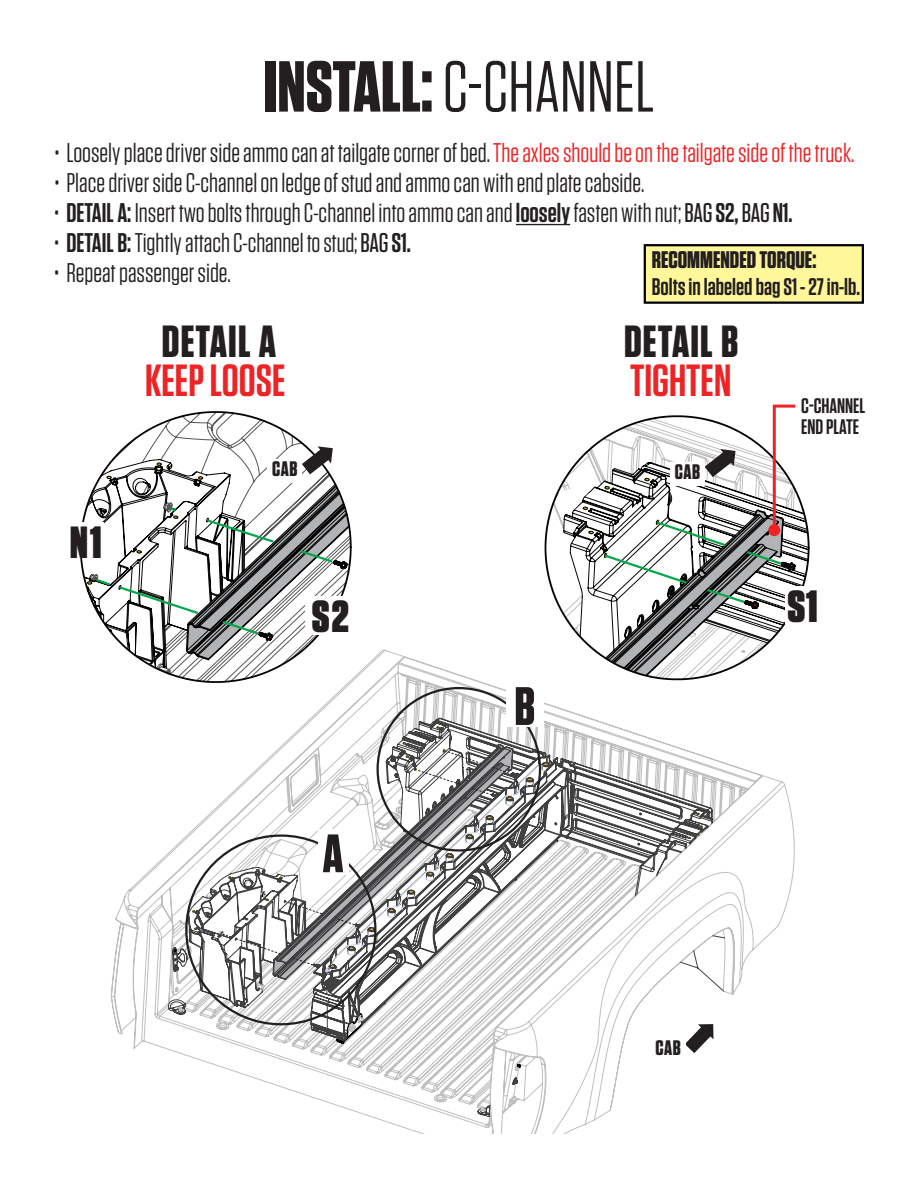
<style>
.page{position:relative;width:918px;height:1188px;background:#fff}
.page>*{position:absolute;margin:0;border:0;box-sizing:border-box;transform-origin:0 0}
.t1{font:72px "Tungsten";color:#231f20}
.t2{font:700 54px "Tungsten";color:#231f20}
.t3{font:600 45px "Tungsten";color:#ed2325}
.t4{font:700 45px "Tungsten";letter-spacing:.025em;color:#231f20}
.t5{font:900 45px "Tungsten";color:#231f20}
.t6{font:27px "Tungsten";color:#231f20}
.t7{font:600 24px "Tungsten";color:#231f20}
.t8{font:700 24px "Tungsten";color:#231f20}
.t9{font:600 21px/21px "Tungsten";color:#231f20}
.t10{font:700 21px "Tungsten";letter-spacing:.02em;color:#231f20}
.s1{font-weight:700}
.s2{color:#ed2325}
.s3{font-weight:600}
.s4{font-weight:500}
</style>
<div class="page">
<svg style="left:111px;top:649px;width:684px;height:485px"></svg>
<svg style="left:168px;top:718px;width:557px;height:401px"></svg>
<svg style="left:348px;top:1023px;width:7px;height:9px"></svg>
<svg style="left:325px;top:764px;width:221px;height:209px"></svg>
<hr style="left:516px;top:224px;width:54px;height:1px;background:#231f20">
<svg style="left:111px;top:411px;width:242px;height:273px"></svg>
<svg style="left:80px;top:459px;width:270px;height:210px"></svg>
<svg style="left:225px;top:411px;width:128px;height:23px"></svg>
<div style="left:318px;top:829px;width:30px;height:45px;background:#fff"></div>
<div style="left:506px;top:682px;width:37px;height:45px;background:#fff"></div>
<div style="left:306px;top:596px;width:49px;height:38px;background:#fff"></div>
<div style="left:67px;top:522px;width:37px;height:36px;background:#fff"></div>
<div style="left:651px;top:1038px;width:34px;height:24px;background:#fff"></div>
<svg style="left:292px;top:957px;width:28px;height:12px"></svg>
<svg style="left:220px;top:932px;width:61px;height:23px"></svg>
<svg style="left:337px;top:918px;width:19px;height:8px"></svg>
<svg style="left:284px;top:900px;width:39px;height:15px"></svg>
<svg style="left:262px;top:891px;width:7px;height:6px"></svg>
<svg style="left:414px;top:750px;width:105px;height:47px"></svg>
<div style="left:644px;top:244px;width:220px;height:60px;background:#fff79a;border:2px solid #000"></div>
<svg style="left:682px;top:1017px;width:39px;height:39px"></svg>
<svg style="left:87px;top:440px;width:261px;height:220px"></svg>
<svg style="left:537px;top:404px;width:273px;height:282px"></svg>
<h1 class="t1" style="left:264px;top:50px;width:392px"><span class="s1">INSTALL:</span> C-CHANNEL</h1>
<p class="t6" style="left:54px;top:139px;width:802px">• Loosely place driver side ammo can at tailgate corner of bed. <span class="s2">The axles should be on the tailgate side of the truck.</span></p>
<p class="t6" style="left:54px;top:169px;width:592px">• Place driver side C-channel on ledge of stud and ammo can with end plate cabside.</p>
<p class="t6" style="left:54px;top:199px;width:740px">• <span class="s3">DETAIL A:</span> Insert two bolts through C-channel into ammo can and <span class="s3">loosely</span> fasten with nut; <span class="s4">BAG</span> <span class="s3">S2,</span> <span class="s4">BAG</span> <span class="s3">N1.</span></p>
<p class="t6" style="left:54px;top:229px;width:359px">• <span class="s3">DETAIL B:</span> Tightly attach C-channel to stud; <span class="s4">BAG</span> <span class="s3">S1.</span></p>
<p class="t6" style="left:54px;top:259px;width:178px">• Repeat passenger side.</p>
<p class="t8" style="left:652px;top:247px;width:166px">RECOMMENDED TORQUE:</p>
<p class="t7" style="left:652px;top:274px;width:210px">Bolts in labeled bag S1 - 27 in-lb.</p>
<h3 class="t5" style="left:70px;top:517px;width:33px">N1</h3>
<h3 class="t4" style="left:162px;top:317px;width:116px">DETAIL A</h3>
<h3 class="t4" style="left:624px;top:317px;width:116px">DETAIL B</h3>
<h3 class="t3" style="left:145px;top:357px;width:142px">KEEP LOOSE</h3>
<h3 class="t3" style="left:630px;top:357px;width:103px">TIGHTEN</h3>
<p class="t10" style="left:272px;top:458px;width:27px">CAB</p>
<p class="t10" style="left:675px;top:460px;width:27px">CAB</p>
<p class="t9" style="left:801px;top:396px;width:66px">C-CHANNEL<br>END PLATE</p>
<h3 class="t5" style="left:312px;top:591px;width:39px">S2</h3>
<h3 class="t5" style="left:787px;top:581px;width:32px">S1</h3>
<h2 class="t2" style="left:323px;top:825px;width:22px">A</h2>
<h2 class="t2" style="left:514px;top:677px;width:22px">B</h2>
<p class="t10" style="left:655px;top:1037px;width:27px">CAB</p>
</div>
